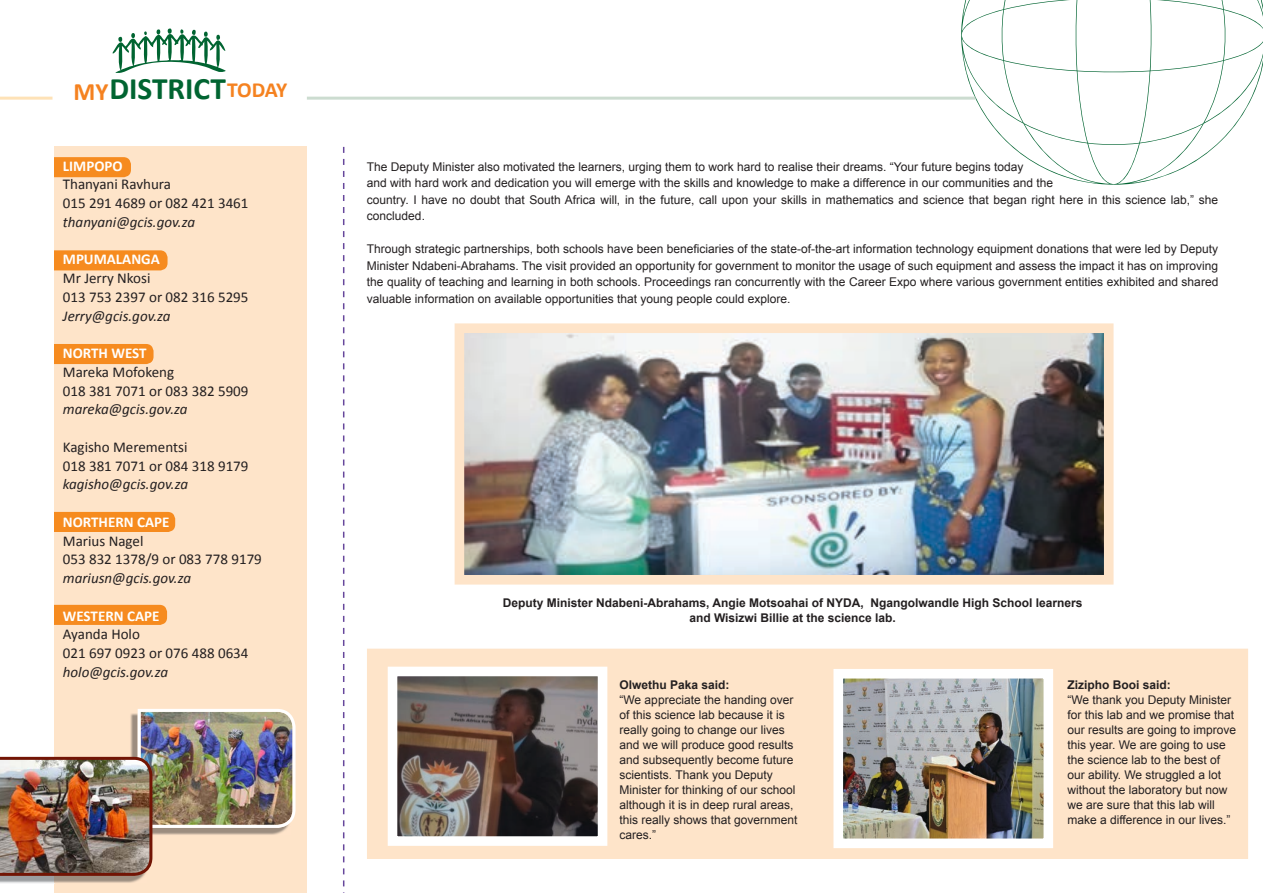
<style>
.page{position:relative;width:1263px;height:893px;background:#fff}
.page>*{position:absolute;margin:0;border:0;box-sizing:border-box;transform-origin:0 0}
.t1{font:700 31.35px "Calibri";color:#006431}
.t2{font:15px/18.8px "Calibri";color:#231f20}
.t3{font:italic 15px "Calibri";color:#231f20}
.t4{font:700 15px "Calibri";color:#fff}
.t5{font:12px/15px "Arial";color:#231f20}
.t6{font:700 12px/15px "Arial";color:#231f20;text-align:center}
.s1{font-size:25.05px;color:#f58220}
.s2{font-size:21.6px;color:#f58220}
</style>
<div class="page">
<hr style="left:0;top:97px;width:52px;height:3px;background:#fee2b7">
<svg style="left:961px;top:0;width:302px;height:185px"></svg>
<svg style="left:343px;top:147px;width:1px;height:746px"></svg>
<hr style="left:307px;top:97px;width:668px;height:3px;background:#ccdcd0">
<svg style="left:113px;top:28px;width:113px;height:45px"></svg>
<div style="left:54px;top:147px;width:253px;height:746px;background:#fee4c9"></div>
<div style="left:54px;top:157px;width:77px;height:20px;background:#f68b1f"></div>
<div style="left:54px;top:250px;width:114px;height:20px;background:#f68b1f"></div>
<div style="left:54px;top:344px;width:100px;height:20px;background:#f68b1f"></div>
<div style="left:54px;top:512px;width:121px;height:20px;background:#f68b1f"></div>
<div style="left:54px;top:605px;width:113px;height:20px;background:#f68b1f"></div>
<img style="left:0;top:877px;width:143px;height:6px">
<img style="left:0;top:709px;width:296px;height:168px">
<img style="left:466px;top:334px;width:636px;height:240px">
<div style="left:455px;top:323px;width:658px;height:262px;border:10px solid #fee4c9"></div>
<div style="left:368px;top:649px;width:879px;height:209px;background:#fee4c9"></div>
<div style="left:367px;top:649px;width:881px;height:210px;border:2px solid #fee4c9"></div>
<img style="left:844px;top:680px;width:198px;height:157px">
<div style="left:833px;top:669px;width:220px;height:179px;border:10px solid #fff"></div>
<img style="left:399px;top:678px;width:197px;height:157px">
<div style="left:388px;top:667px;width:219px;height:179px;border:10px solid #fff"></div>
<h1 class="t1" style="left:73px;top:69px;width:215px"><span class="s1">MY</span>DISTRICT<span class="s2">TODAY</span></h1>
<p class="t4" style="left:63px;top:156px;width:61px">LIMPOPO</p>
<p class="t2" style="left:63px;top:175px;width:187px">Thanyani Ravhura<br>015 291 4689 or 082 421 3461</p>
<p class="t3" style="left:63px;top:212px;width:134px">thanyani@gcis.gov.za</p>
<p class="t4" style="left:63px;top:250px;width:99px">MPUMALANGA</p>
<p class="t2" style="left:63px;top:269px;width:187px">Mr Jerry Nkosi<br>013 753 2397 or 082 316 5295</p>
<p class="t3" style="left:63px;top:305px;width:109px">Jerry@gcis.gov.za</p>
<p class="t4" style="left:63px;top:344px;width:85px">NORTH WEST</p>
<p class="t2" style="left:63px;top:363px;width:187px">Mareka Mofokeng<br>018 381 7071 or 083 382 5909</p>
<p class="t3" style="left:63px;top:399px;width:126px">mareka@gcis.gov.za</p>
<p class="t2" style="left:63px;top:438px;width:187px">Kagisho Merementsi<br>018 381 7071 or 084 318 9179</p>
<p class="t3" style="left:63px;top:474px;width:127px">kagisho@gcis.gov.za</p>
<p class="t4" style="left:63px;top:512px;width:108px">NORTHERN CAPE</p>
<p class="t2" style="left:63px;top:531px;width:200px">Marius Nagel<br>053 832 1378/9 or 083 778 9179</p>
<p class="t3" style="left:63px;top:568px;width:130px">mariusn@gcis.gov.za</p>
<p class="t4" style="left:63px;top:606px;width:98px">WESTERN CAPE</p>
<p class="t2" style="left:63px;top:625px;width:187px">Ayanda Holo<br>021 697 0923 or 076 488 0634</p>
<p class="t3" style="left:63px;top:662px;width:107px">holo@gcis.gov.za</p>
<p class="t5" style="left:367px;top:159px;width:853px;line-height:16.5px">The Deputy Minister also motivated the learners, urging them to work hard to realise their dreams. “Your future begins today<br>and with hard work and dedication you will emerge with the skills and knowledge to make a difference in our communities and the<br>country. I have no doubt that South Africa will, in the future, call upon your skills in mathematics and science that began right here in this science lab,” she concluded.</p>
<p class="t5" style="left:367px;top:241px;width:853px;line-height:16.5px;text-align:justify">Through strategic partnerships, both schools have been beneficiaries of the state-of-the-art information technology equipment donations that were led by Deputy Minister Ndabeni-Abrahams. The visit provided an opportunity for government to monitor the usage of such equipment and assess the impact it has on improving the quality of teaching and learning in both schools. Proceedings ran concurrently with the Career Expo where various government entities exhibited and shared valuable information on available opportunities that young people could explore.</p>
<p class="t6" style="left:503px;top:596px;width:581px">Deputy Minister Ndabeni-Abrahams, Angie Motsoahai of NYDA, Ngangolwandle High School learners and Wisizwi Billie at the science lab.</p>
<p class="t6" style="left:619px;top:678px;width:112px">Olwethu Paka said:</p>
<p class="t5" style="left:619px;top:692px;width:180px">“We appreciate the handing over of this science lab because it is really going to change our lives and we will produce good results and subsequently become future scientists. Thank you Deputy<br>Minister for thinking of our school although it is in deep rural areas, this really shows that government cares.”</p>
<p class="t6" style="left:1067px;top:677px;width:105px">Zizipho Booi said:</p>
<p class="t5" style="left:1067px;top:692px;width:170px">“We thank you Deputy Minister for this lab and we promise that our results are going to improve this year. We are going to use the science lab to the best of our ability. We struggled a lot without the laboratory but now we are sure that this lab will make a difference in our lives.”</p>
</div>
